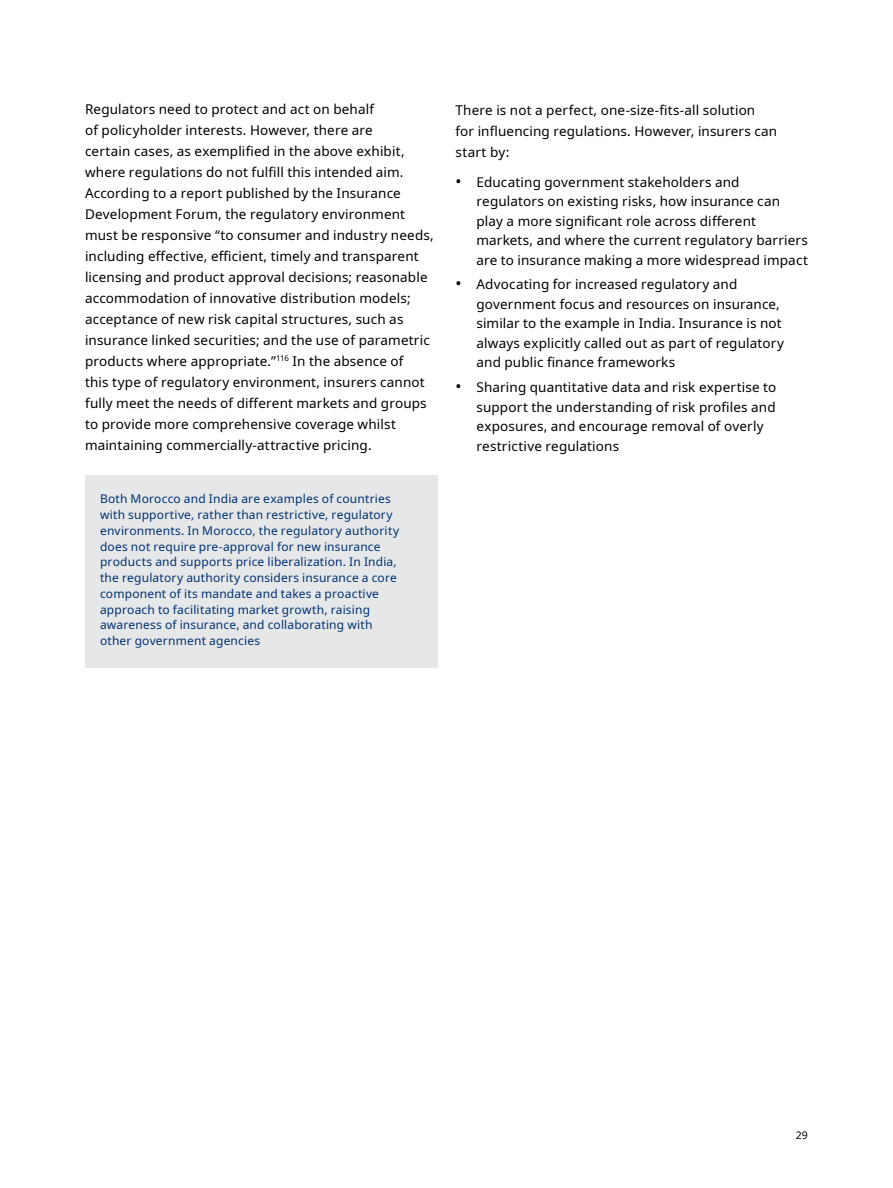
<style>
.page{position:relative;width:893px;height:1188px;background:#fff}
.page>*{position:absolute;margin:0;border:0;box-sizing:border-box;transform-origin:0 0}
.t1{font:13.5px/21px "Noto Sans";letter-spacing:.01em;color:#000}
.t2{font:12px/15.8px "Noto Sans";letter-spacing:.015em;color:#003273}
.t3{font:10.5px "Noto Sans";color:#000}
.s1{font-size:16.2px}
</style>
<div class="page">
<div style="left:85px;top:475px;width:352px;height:193px;background:#e6e7e8"></div>
<p class="t1" style="left:85px;top:99px;width:350px">Regulators need to protect and act on behalf<br>of policyholder interests. However, there are<br>certain cases, as exemplified in the above exhibit, where regulations do not fulfill this intended aim.<br>According to a report published by the Insurance Development Forum, the regulatory environment must be responsive “to consumer and industry needs, including effective, efficient, timely and transparent licensing and product approval decisions; reasonable accommodation of innovative distribution models; acceptance of new risk capital structures, such as insurance linked securities; and the use of parametric products where appropriate.”<sup>116</sup> In the absence of<br>this type of regulatory environment, insurers cannot fully meet the needs of different markets and groups to provide more comprehensive coverage whilst maintaining commercially-attractive pricing.</p>
<p class="t2" style="left:100px;top:491px;width:301px">Both Morocco and India are examples of countries with supportive, rather than restrictive, regulatory environments. In Morocco, the regulatory authority does not require pre-approval for new insurance products and supports price liberalization. In India, the regulatory authority considers insurance a core component of its mandate and takes a proactive approach to facilitating market growth, raising awareness of insurance, and collaborating with other government agencies</p>
<p class="t1" style="left:455px;top:99px;width:323px">There is not a perfect, one-size-fits-all solution for influencing regulations. However, insurers can start by:</p>
<p class="t1" style="left:476px;top:172px;width:333px;line-height:19.5px;text-indent:-21px"><span class="s1">•</span> Educating government stakeholders and regulators on existing risks, how insurance can play a more significant role across different markets, and where the current regulatory barriers are to insurance making a more widespread impact</p>
<p class="t1" style="left:476px;top:275px;width:309px;line-height:19.5px;text-indent:-21px"><span class="s1">•</span> Advocating for increased regulatory and government focus and resources on insurance, similar to the example in India. Insurance is not always explicitly called out as part of regulatory and public finance frameworks</p>
<p class="t1" style="left:476px;top:378px;width:301px;line-height:19.5px;text-indent:-21px"><span class="s1">•</span> Sharing quantitative data and risk expertise to support the understanding of risk profiles and exposures, and encourage removal of overly restrictive regulations</p>
<p class="t3" style="left:796px;top:1127px;width:14px">29</p>
</div>
